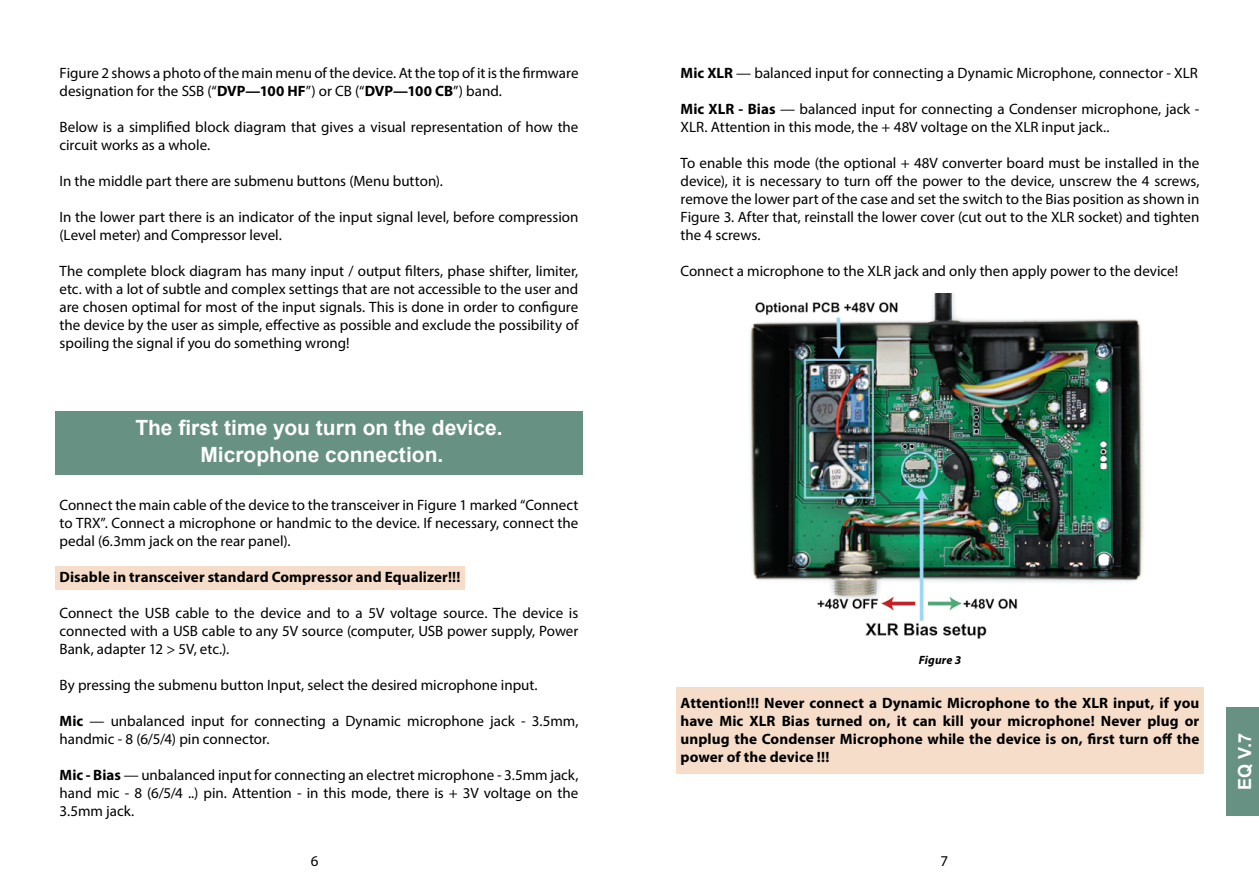
<style>
.page{position:relative;width:1259px;height:893px;background:#fff}
.page>*{position:absolute;margin:0;border:0;box-sizing:border-box;transform-origin:0 0}
.t1{font:700 21px/27px "Arial";color:#fff;text-align:center}
.t2{font:700 18px "Arial";color:#fff}
.t3{font:15px/18px "Myriad Pro";color:#000}
.t4{font:700 15px/18px "Myriad Pro";letter-spacing:.005em;color:#000;text-align:justify}
.t5{font:italic 700 12px "Myriad Pro";letter-spacing:.01em;color:#000}
.s1{font-weight:700}
</style>
<div class="page">
<div style="left:1226px;top:707px;width:33px;height:109px;background:#679183"></div>
<div style="left:55px;top:411px;width:528px;height:37px;background:#679183"></div>
<div style="left:55px;top:438px;width:528px;height:37px;background:#679183"></div>
<div style="left:55px;top:566px;width:410px;height:24px;background:#f6ddca"></div>
<img style="left:750px;top:294px;width:394px;height:345px">
<div style="left:676px;top:688px;width:527px;height:86px;background:#f6ddca"></div>
<p class="t3" style="left:60px;top:63px;width:520px">Figure 2 shows a photo of the main menu of the device. At the top of it is the firmware designation for the SSB (“<span class="s1">DVP—100 HF</span>”) or CB (“<span class="s1">DVP—100 CB</span>”) band.</p>
<p class="t3" style="left:60px;top:117px;width:520px">Below is a simplified block diagram that gives a visual representation of how the circuit works as a whole.</p>
<p class="t3" style="left:60px;top:171px;width:385px">In the middle part there are submenu buttons (Menu button).</p>
<p class="t3" style="left:60px;top:207px;width:520px">In the lower part there is an indicator of the input signal level, before compression (Level meter) and Compressor level.</p>
<p class="t3" style="left:60px;top:261px;width:520px;text-align:justify">The complete block diagram has many input / output filters, phase shifter, limiter, etc. with a lot of subtle and complex settings that are not accessible to the user and are chosen optimal for most of the input signals. This is done in order to configure the device by the user as simple, effective as possible and exclude the possibility of spoiling the signal if you do something wrong!</p>
<h1 class="t1" style="left:135px;top:414px;width:369px">The first time you turn on the device.<br>Microphone connection.</h1>
<p class="t3" style="left:60px;top:495px;width:520px;text-align:justify">Connect the main cable of the device to the transceiver in Figure 1 marked “Connect to TRX”. Connect a microphone or handmic to the device. If necessary, connect the pedal (6.3mm jack on the rear panel).</p>
<p class="t4" style="left:60px;top:567px;width:402px">Disable in transceiver standard Compressor and Equalizer!!!</p>
<p class="t3" style="left:60px;top:603px;width:520px;text-align:justify">Connect the USB cable to the device and to a 5V voltage source. The device is connected with a USB cable to any 5V source (computer, USB power supply, Power Bank, adapter 12 &gt; 5V, etc.).</p>
<p class="t3" style="left:60px;top:675px;width:479px">By pressing the submenu button Input, select the desired microphone input.</p>
<p class="t3" style="left:60px;top:711px;width:520px"><span class="s1">Mic</span> — unbalanced input for connecting a Dynamic microphone jack - 3.5mm, handmic - 8 (6/5/4) pin connector.</p>
<p class="t3" style="left:60px;top:765px;width:520px;text-align:justify"><span class="s1">Mic - Bias</span> — unbalanced input for connecting an electret microphone - 3.5mm jack, hand mic - 8 (6/5/4 ..) pin. Attention - in this mode, there is + 3V voltage on the 3.5mm jack.</p>
<p class="t3" style="left:680px;top:63px;width:519px"><span class="s1">Mic XLR</span> — balanced input for connecting a Dynamic Microphone, connector - XLR</p>
<p class="t3" style="left:680px;top:99px;width:520px"><span class="s1">Mic XLR - Bias</span> — balanced input for connecting a Condenser microphone, jack -<br>XLR. Attention in this mode, the + 48V voltage on the XLR input jack..</p>
<p class="t3" style="left:680px;top:153px;width:520px;text-align:justify">To enable this mode (the optional + 48V converter board must be installed in the device), it is necessary to turn off the power to the device, unscrew the 4 screws, remove the lower part of the case and set the switch to the Bias position as shown in Figure 3. After that, reinstall the lower cover (cut out to the XLR socket) and tighten the 4 screws.</p>
<p class="t3" style="left:680px;top:261px;width:499px">Connect a microphone to the XLR jack and only then apply power to the device!</p>
<p class="t5" style="left:918px;top:652px;width:44px">Figure 3</p>
<p class="t4" style="left:680px;top:693px;width:520px">Attention!!! Never connect a Dynamic Microphone to the XLR input, if you have Mic XLR Bias turned on, it can kill your microphone! Never plug or unplug the Condenser Microphone while the device is on, first turn off the power of the device !!!</p>
<p class="t3" style="left:311px;top:851px;width:9px">6</p>
<p class="t3" style="left:940px;top:852px;width:9px">7</p>
<p class="t2" style="left:1232px;top:790px;width:58px;rotate:-90deg">EQ V.7</p>
</div>
